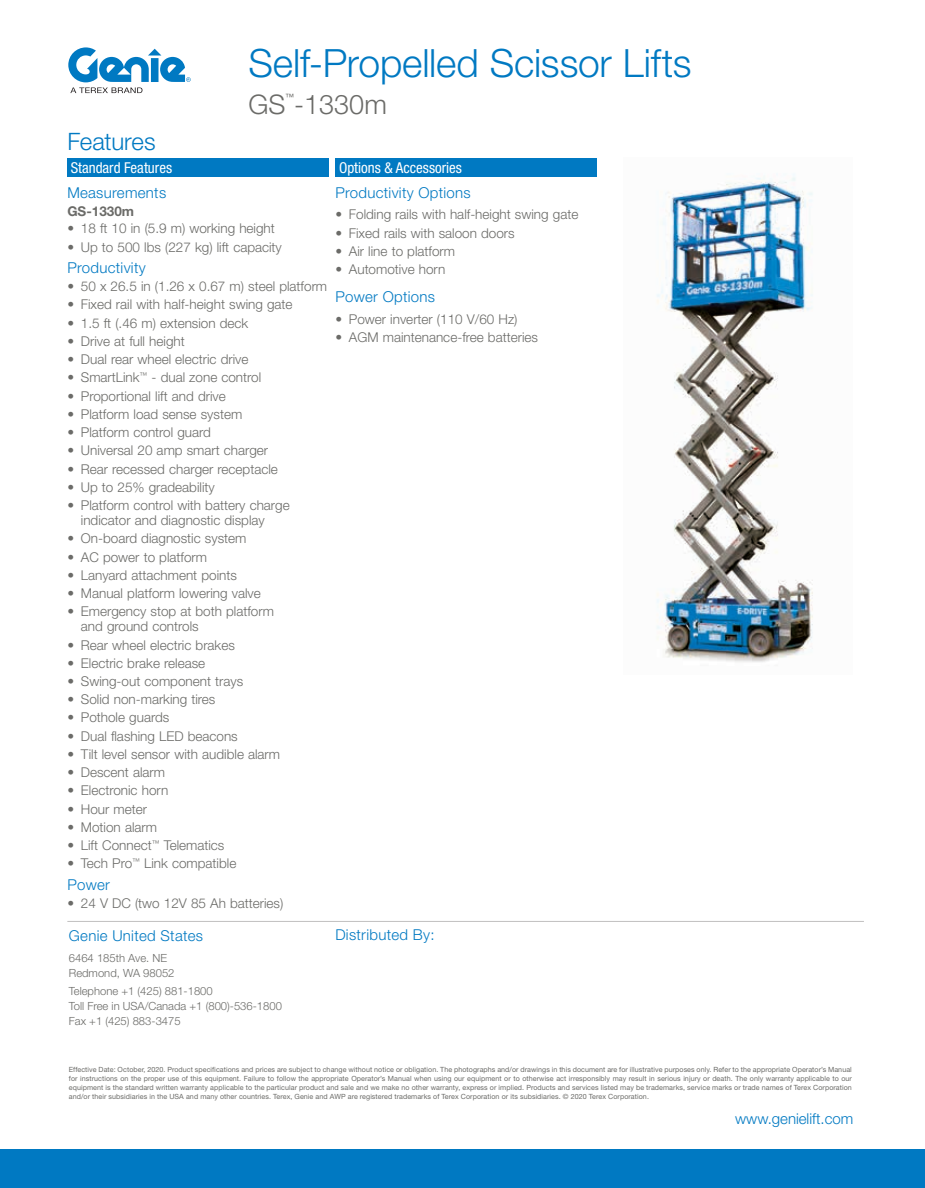
<style>
.page{position:relative;width:925px;height:1188px;background:#fff}
.page>*{position:absolute;margin:0;border:0;box-sizing:border-box;transform-origin:0 0}
.t1{font:300 39px "Helvetica Neue LT Std";letter-spacing:-.005em;color:#0079c2}
.t2{font:300 27px "Helvetica Neue LT Std";color:#6b6b68}
.t3{font:300 24px "Helvetica Neue LT Std";letter-spacing:-.01em;color:#0079c2}
.t4{font:300 15px "Helvetica Neue LT Std";letter-spacing:.02em;color:#0079c2}
.t5{font:condensed 15px "Helvetica Neue LT Std";color:#fff}
.t6{font:300 15px "Helvetica Neue LT Std";color:#0079c2}
.t7{font:300 13.5px/15px "Helvetica Neue LT Std";color:#6b6b68}
.t8{font:700 13.5px "Helvetica Neue LT Std";color:#6b6b68}
.t9{font:300 11.25px/15px "Helvetica Neue LT Std";color:#6b6b68}
.t10{font:condensed 8.7px "Helvetica Neue LT Std";color:#6b6b68}
.t11{font:7.2px/9px "Helvetica Neue LT Std";letter-spacing:.01em;color:#6b6b68;text-align:justify}
</style>
<div class="page">
<div style="left:0;top:1149px;width:925px;height:39px;background:#0079c2"></div>
<svg style="left:68px;top:47px;width:123px;height:46px"></svg>
<div style="left:67px;top:158px;width:262px;height:19px;background:#0079c2"></div>
<div style="left:335px;top:158px;width:262px;height:19px;background:#0079c2"></div>
<hr style="left:67px;top:921px;width:797px;height:1px;background:#c0bfbf">
<img style="left:657px;top:174px;width:156px;height:488px">
<h1 class="t1" style="left:249px;top:39px;width:444px">Self-Propelled Scissor Lifts</h1>
<p class="t10" style="left:286px;top:92px;width:10px">™</p>
<h2 class="t2" style="left:249px;top:88px;width:140px">GS -1330m</h2>
<h3 class="t3" style="left:67px;top:127px;width:90px">Features</h3>
<p class="t5" style="left:71px;top:159px;width:103px">Standard Features</p>
<p class="t5" style="left:339px;top:159px;width:124px">Options &amp; Accessories</p>
<p class="t4" style="left:67px;top:183px;width:100px">Measurements</p>
<p class="t8" style="left:67px;top:203px;width:68px">GS-1330m</p>
<p class="t7" style="left:67px;top:221px;width:209px">• 18 ft 10 in (5.9 m) working height</p>
<p class="t7" style="left:67px;top:239px;width:216px">• Up to 500 lbs (227 kg) lift capacity</p>
<p class="t4" style="left:67px;top:258px;width:80px">Productivity</p>
<p class="t7" style="left:67px;top:279px;width:261px">• 50 x 26.5 in (1.26 x 0.67 m) steel platform</p>
<p class="t7" style="left:67px;top:297px;width:227px">• Fixed rail with half-height swing gate</p>
<p class="t7" style="left:67px;top:315px;width:182px">• 1.5 ft (.46 m) extension deck</p>
<p class="t7" style="left:67px;top:333px;width:119px">• Drive at full height</p>
<p class="t7" style="left:67px;top:352px;width:183px">• Dual rear wheel electric drive</p>
<p class="t7" style="left:67px;top:370px;width:195px">• SmartLink<sup>™</sup> - dual zone control</p>
<p class="t7" style="left:67px;top:388px;width:160px">• Proportional lift and drive</p>
<p class="t7" style="left:67px;top:406px;width:176px">• Platform load sense system</p>
<p class="t7" style="left:67px;top:425px;width:145px">• Platform control guard</p>
<p class="t7" style="left:67px;top:443px;width:202px">• Universal 20 amp smart charger</p>
<p class="t7" style="left:67px;top:461px;width:212px">• Rear recessed charger receptacle</p>
<p class="t7" style="left:67px;top:479px;width:149px">• Up to 25% gradeability</p>
<p class="t7" style="left:81px;top:497px;width:210px;text-indent:-14px">• Platform control with battery charge indicator and diagnostic display</p>
<p class="t7" style="left:67px;top:531px;width:181px">• On-board diagnostic system</p>
<p class="t7" style="left:67px;top:549px;width:141px">• AC power to platform</p>
<p class="t7" style="left:67px;top:567px;width:171px">• Lanyard attachment points</p>
<p class="t7" style="left:67px;top:585px;width:195px">• Manual platform lowering valve</p>
<p class="t7" style="left:81px;top:604px;width:195px;text-indent:-14px">• Emergency stop at both platform and ground controls</p>
<p class="t7" style="left:67px;top:637px;width:169px">• Rear wheel electric brakes</p>
<p class="t7" style="left:67px;top:655px;width:139px">• Electric brake release</p>
<p class="t7" style="left:67px;top:673px;width:177px">• Swing-out component trays</p>
<p class="t7" style="left:67px;top:692px;width:150px">• Solid non-marking tires</p>
<p class="t7" style="left:67px;top:710px;width:103px">• Pothole guards</p>
<p class="t7" style="left:67px;top:728px;width:172px">• Dual flashing LED beacons</p>
<p class="t7" style="left:67px;top:746px;width:214px">• Tilt level sensor with audible alarm</p>
<p class="t7" style="left:67px;top:765px;width:99px">• Descent alarm</p>
<p class="t7" style="left:67px;top:783px;width:102px">• Electronic horn</p>
<p class="t7" style="left:67px;top:801px;width:81px">• Hour meter</p>
<p class="t7" style="left:67px;top:819px;width:91px">• Motion alarm</p>
<p class="t7" style="left:67px;top:838px;width:159px">• Lift Connect<sup>™</sup> Telematics</p>
<p class="t7" style="left:67px;top:856px;width:170px">• Tech Pro<sup>™</sup> Link compatible</p>
<p class="t4" style="left:67px;top:875px;width:44px">Power</p>
<p class="t7" style="left:67px;top:895px;width:217px">• 24 V DC (two 12V 85 Ah batteries)</p>
<p class="t4" style="left:69px;top:927px;width:136px">Genie United States</p>
<p class="t9" style="left:69px;top:950px;width:107px">6464 185th Ave. NE<br>Redmond, WA 98052</p>
<p class="t9" style="left:69px;top:983px;width:215px">Telephone +1 (425) 881-1800<br>Toll Free in USA/Canada +1 (800)-536-1800<br>Fax +1 (425) 883-3475</p>
<p class="t4" style="left:335px;top:183px;width:137px">Productivity Options</p>
<p class="t7" style="left:335px;top:207px;width:244px">• Folding rails with half-height swing gate</p>
<p class="t7" style="left:335px;top:225px;width:181px">• Fixed rails with saloon doors</p>
<p class="t7" style="left:335px;top:243px;width:121px">• Air line to platform</p>
<p class="t7" style="left:335px;top:261px;width:111px">• Automotive horn</p>
<p class="t4" style="left:335px;top:288px;width:101px">Power Options</p>
<p class="t7" style="left:335px;top:311px;width:184px">• Power inverter (110 V/60 Hz)</p>
<p class="t7" style="left:335px;top:329px;width:204px">• AGM maintenance-free batteries</p>
<p class="t4" style="left:335px;top:925px;width:101px">Distributed By:</p>
<p class="t11" style="left:69px;top:1065px;width:784px">Effective Date: October, 2020. Product specifications and prices are subject to change without notice or obligation. The photographs and/or drawings in this document are for illustrative purposes only. Refer to the appropriate Operator’s Manual for instructions on the proper use of this equipment. Failure to follow the appropriate Operator’s Manual when using our equipment or to otherwise act irresponsibly may result in serious injury or death. The only warranty applicable to our equipment is the standard written warranty applicable to the particular product and sale and we make no other warranty, express or implied. Products and services listed may be trademarks, service marks or trade names of Terex Corporation and/or their subsidiaries in the USA and many other countries. Terex, Genie and AWP are registered trademarks of Terex Corporation or its subsidiaries. © 2020 Terex Corporation.</p>
<p class="t6" style="left:735px;top:1109px;width:120px">www.genielift.com</p>
</div>
